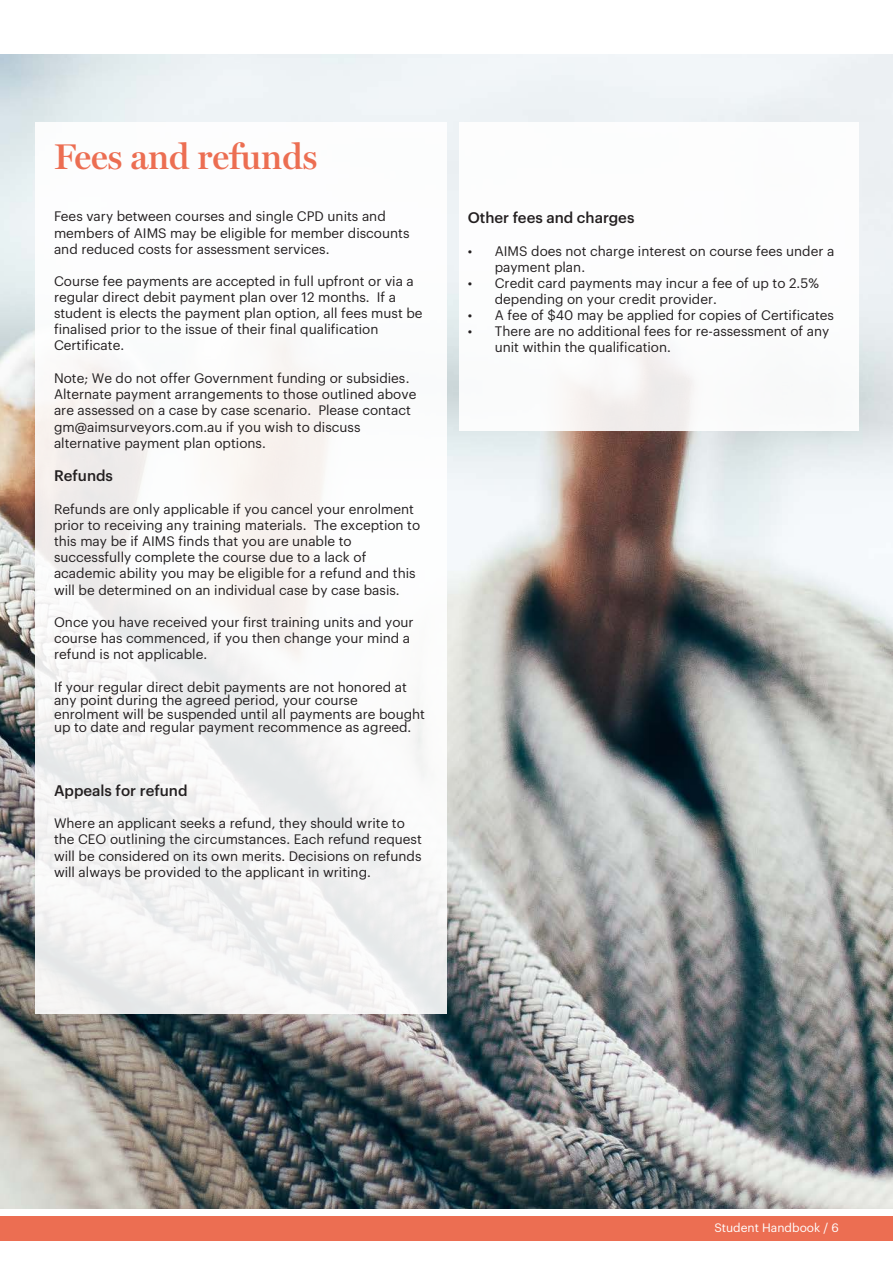
<style>
.page{position:relative;width:893px;height:1263px;background:#fff}
.page>*{position:absolute;margin:0;border:0;box-sizing:border-box;transform-origin:0 0}
.t1{font:600 36px "Miller Display";color:#ec6e52}
.t2{font:500 15px "Graphik";color:#231f20}
.t3{font:13.5px/16.2px "Graphik";color:#231f20}
.t4{font:12px "Graphik";color:#fff}
</style>
<div class="page">
<img style="left:0;top:54px;width:893px;height:1155px">
<svg style="left:35px;top:122px;width:411px;height:892px"></svg>
<div style="left:459px;top:122px;width:400px;height:309px;background:#fff"></div>
<div style="left:0;top:1216px;width:893px;height:25px;background:#ec6e52"></div>
<p class="t1" style="left:54px;top:135px;width:265px">Fees and refunds</p>
<p class="t3" style="left:54px;top:207px;width:357px">Fees vary between courses and single CPD units and members of AIMS may be eligible for member discounts and reduced costs for assessment services.</p>
<p class="t3" style="left:54px;top:272px;width:370px">Course fee payments are accepted in full upfront or via a regular direct debit payment plan over 12 months. If a student is elects the payment plan option, all fees must be finalised prior to the issue of their final qualification Certificate.</p>
<p class="t3" style="left:54px;top:369px;width:364px">Note; We do not offer Government funding or subsidies.<br>Alternate payment arrangements to those outlined above are assessed on a case by case scenario. Please contact gm@aimsurveyors.com.au if you wish to discuss alternative payment plan options.</p>
<p class="t2" style="left:54px;top:464px;width:61px">Refunds</p>
<p class="t3" style="left:54px;top:500px;width:368px">Refunds are only applicable if you cancel your enrolment prior to receiving any training materials. The exception to this may be if AIMS finds that you are unable to successfully complete the course due to a lack of academic ability you may be eligible for a refund and this will be determined on an individual case by case basis.</p>
<p class="t3" style="left:54px;top:613px;width:361px">Once you have received your first training units and your course has commenced, if you then change your mind a refund is not applicable.</p>
<p class="t3" style="left:54px;top:679px;width:373px;line-height:13.5px">If your regular direct debit payments are not honored at any point during the agreed period, your course enrolment will be suspended until all payments are bought up to date and regular payment recommence as agreed.</p>
<p class="t2" style="left:54px;top:779px;width:135px">Appeals for refund</p>
<p class="t3" style="left:54px;top:814px;width:369px">Where an applicant seeks a refund, they should write to the CEO outlining the circumstances. Each refund request will be considered on its own merits. Decisions on refunds will always be provided to the applicant in writing.</p>
<p class="t2" style="left:468px;top:206px;width:168px">Other fees and charges</p>
<p class="t3" style="left:495px;top:242px;width:341px;text-indent:-27px">• AIMS does not charge interest on course fees under a payment plan.</p>
<p class="t3" style="left:495px;top:274px;width:326px;text-indent:-27px">• Credit card payments may incur a fee of up to 2.5% depending on your credit provider.</p>
<p class="t3" style="left:468px;top:306px;width:368px">• A fee of $40 may be applied for copies of Certificates</p>
<p class="t3" style="left:495px;top:322px;width:336px;text-indent:-27px">• There are no additional fees for re-assessment of any unit within the qualification.</p>
<p class="t4" style="left:714px;top:1219px;width:126px">Student Handbook / 6</p>
</div>
